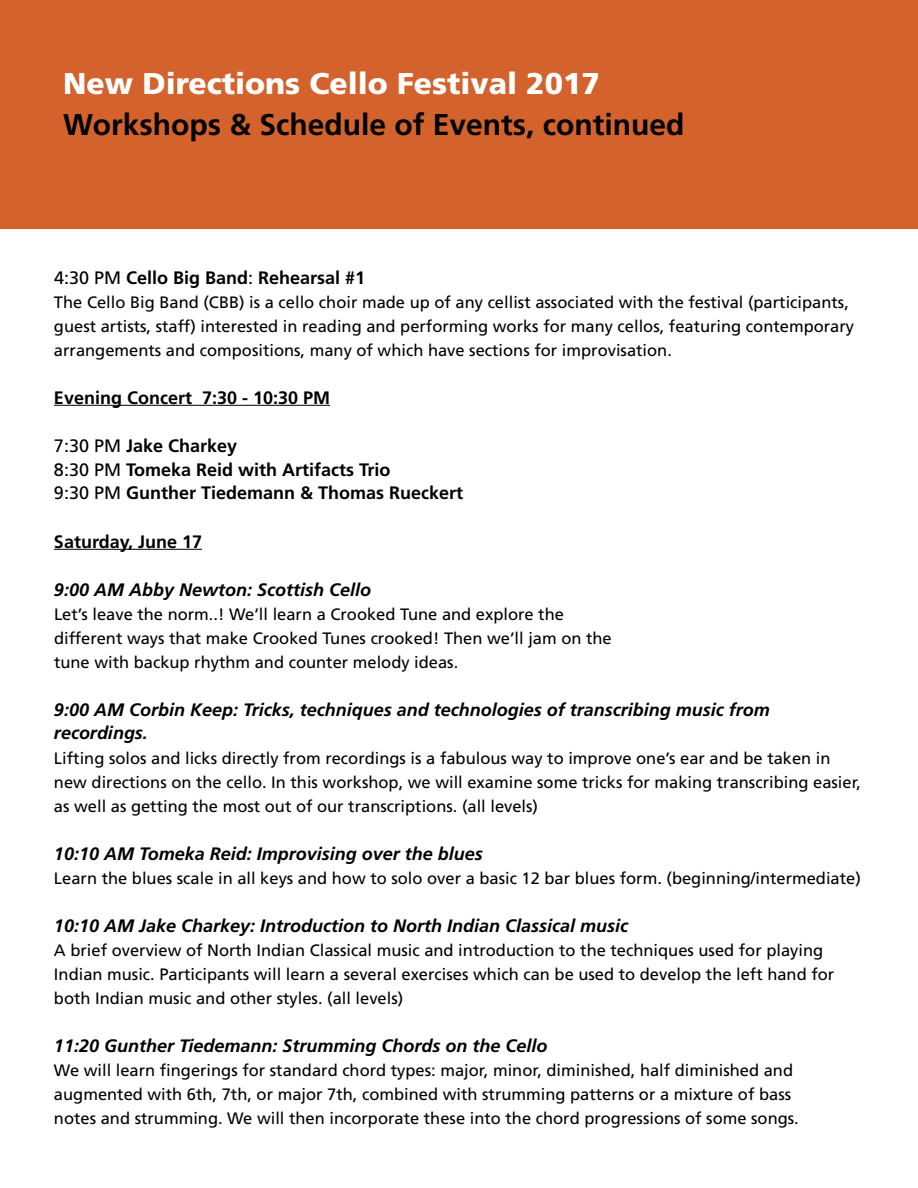
<style>
.page{position:relative;width:918px;height:1188px;background:#fff}
.page>*{position:absolute;margin:0;border:0;box-sizing:border-box;transform-origin:0 0}
.t1{font:700 30px "Frutiger";color:#000}
.t2{font:900 30px "Frutiger";color:#fff}
.t3{font:italic 700 18px/24px "Frutiger";color:#000}
.t4{font:700 18px/24px "Frutiger";color:#000}
.t5{font:16.5px/24px "Frutiger";color:#000}
.s1{font-weight:400}
</style>
<div class="page">
<div style="left:0;top:0;width:918px;height:229px;background:#d4622c"></div>
<hr style="left:54px;top:405px;width:276px;height:1px;background:#000">
<hr style="left:54px;top:549px;width:148px;height:1px;background:#000">
<h1 class="t2" style="left:63px;top:72px;width:538px">New Directions Cello Festival 2017</h1>
<h1 class="t1" style="left:63px;top:112px;width:623px">Workshops &amp; Schedule of Events, continued</h1>
<p class="t4" style="left:54px;top:267px;width:313px"><span class="s1">4:30 PM</span> Cello Big Band<span class="s1">:</span> Rehearsal #1</p>
<p class="t5" style="left:54px;top:291px;width:802px">The Cello Big Band (CBB) is a cello choir made up of any cellist associated with the festival (participants, guest artists, staff) interested in reading and performing works for many cellos, featuring contemporary arrangements and compositions, many of which have sections for improvisation.</p>
<p class="t4" style="left:54px;top:387px;width:278px">Evening Concert 7:30 - 10:30 PM</p>
<p class="t4" style="left:54px;top:435px;width:411px"><span class="s1">7:30 PM</span> Jake Charkey<br><span class="s1">8:30 PM</span> Tomeka Reid with Artifacts Trio<br><span class="s1">9:30 PM</span> Gunther Tiedemann &amp; Thomas Rueckert</p>
<p class="t4" style="left:54px;top:531px;width:150px">Saturday, June 17</p>
<p class="t3" style="left:54px;top:579px;width:319px">9:00 AM Abby Newton: Scottish Cello</p>
<p class="t5" style="left:54px;top:603px;width:559px">Let’s leave the norm..! We’ll learn a Crooked Tune and explore the different ways that make Crooked Tunes crooked! Then we’ll jam on the tune with backup rhythm and counter melody ideas.</p>
<p class="t3" style="left:54px;top:699px;width:717px">9:00 AM Corbin Keep: Tricks, techniques and technologies of transcribing music from recordings.</p>
<p class="t5" style="left:54px;top:747px;width:809px">Lifting solos and licks directly from recordings is a fabulous way to improve one’s ear and be taken in new directions on the cello. In this workshop, we will examine some tricks for making transcribing easier, as well as getting the most out of our transcriptions. (all levels)</p>
<p class="t3" style="left:54px;top:843px;width:430px">10:10 AM Tomeka Reid: Improvising over the blues</p>
<p class="t5" style="left:54px;top:867px;width:808px">Learn the blues scale in all keys and how to solo over a basic 12 bar blues form. (beginning/intermediate)</p>
<p class="t3" style="left:54px;top:915px;width:576px">10:10 AM Jake Charkey: Introduction to North Indian Classical music</p>
<p class="t5" style="left:54px;top:939px;width:782px">A brief overview of North Indian Classical music and introduction to the techniques used for playing<br>Indian music. Participants will learn a several exercises which can be used to develop the left hand for both Indian music and other styles. (all levels)</p>
<p class="t3" style="left:54px;top:1035px;width:495px">11:20 Gunther Tiedemann: Strumming Chords on the Cello</p>
<p class="t5" style="left:54px;top:1059px;width:746px">We will learn fingerings for standard chord types: major, minor, diminished, half diminished and augmented with 6th, 7th, or major 7th, combined with strumming patterns or a mixture of bass notes and strumming. We will then incorporate these into the chord progressions of some songs.</p>
</div>
